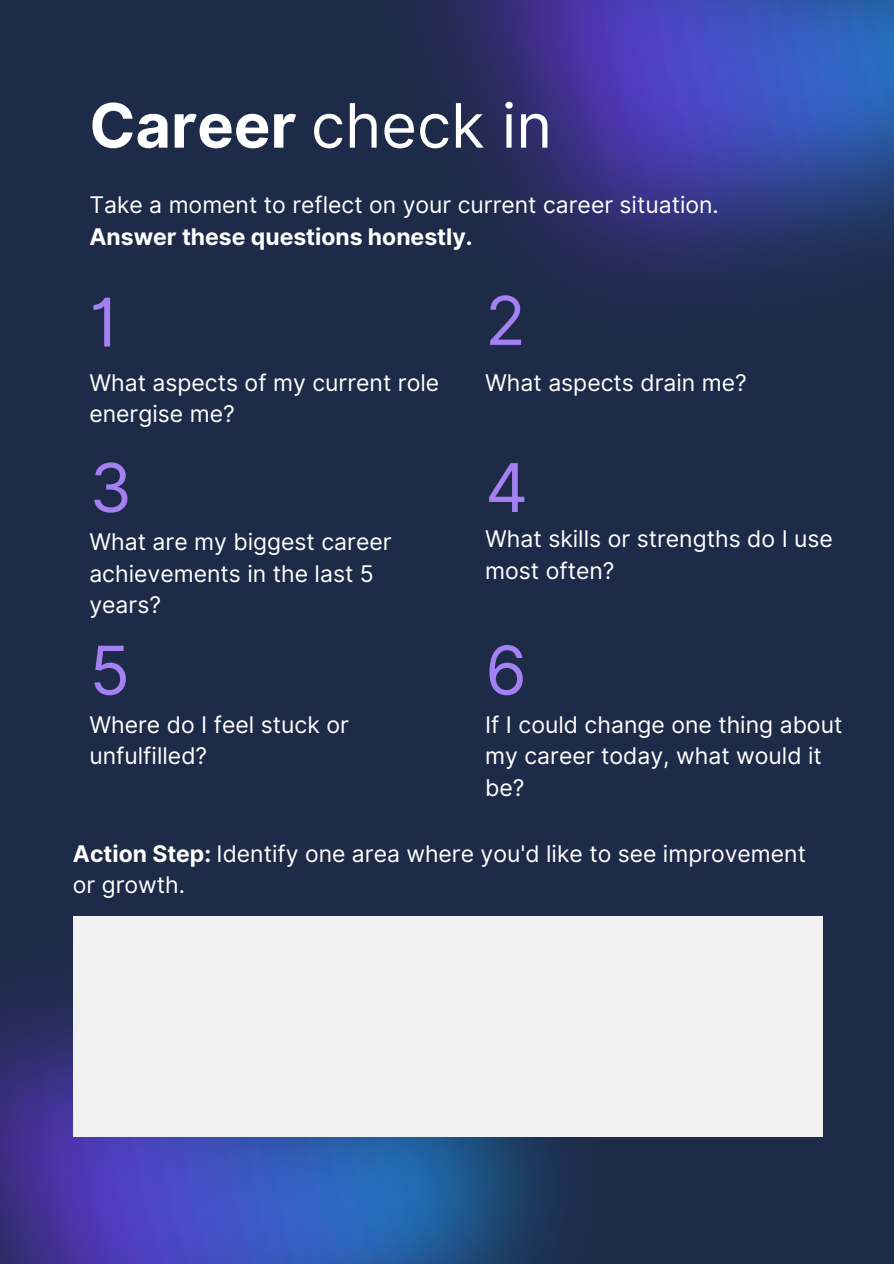
<style>
.page{position:relative;width:894px;height:1264px;background:#fff}
.page>*{position:absolute;margin:0;border:0;box-sizing:border-box;transform-origin:0 0}
.t1{font:67.2px "Inter";color:#a480f2}
.t2{font:61.2px "Inter";color:#fff}
.t3{font:22.95px/31.5px "Inter";color:#fff}
.s1{font-weight:700}
</style>
<div class="page">
<div style="left:0;top:0;width:893px;height:1263px;background:#1e2b48"></div>
<img style="left:437px;top:0;width:456px;height:285px">
<img style="left:0;top:994px;width:685px;height:269px">
<div style="left:73px;top:916px;width:749px;height:220px;background:#f1f1f1"></div>
<p class="t2" style="left:89px;top:89px;width:464px"><span class="s1">Career</span> check in</p>
<p class="t3" style="left:89px;top:189px;width:630px">Take a moment to reflect on your current career situation.<br><span class="s1">Answer these questions honestly.</span></p>
<p class="t1" style="left:89px;top:282px;width:31px">1</p>
<p class="t3" style="left:89px;top:367px;width:351px">What aspects of my current role energise me?</p>
<p class="t1" style="left:485px;top:280px;width:42px">2</p>
<p class="t3" style="left:485px;top:367px;width:263px">What aspects drain me?</p>
<p class="t1" style="left:89px;top:447px;width:44px">3</p>
<p class="t3" style="left:89px;top:526px;width:304px">What are my biggest career achievements in the last 5 years?</p>
<p class="t3" style="left:485px;top:523px;width:349px">What skills or strengths do I use most often?</p>
<p class="t1" style="left:89px;top:630px;width:42px">5</p>
<p class="t1" style="left:485px;top:630px;width:43px">6</p>
<p class="t3" style="left:89px;top:708px;width:261px">Where do I feel stuck or unfulfilled?</p>
<p class="t3" style="left:485px;top:708px;width:358px">If I could change one thing about my career today, what would it be?</p>
<h1 class="t1" style="left:485px;top:447px;width:45px">4</h1>
<p class="t3" style="left:73px;top:837px;width:734px"><span class="s1">Action Step:</span> Identify one area where you'd like to see improvement or growth.</p>
</div>
